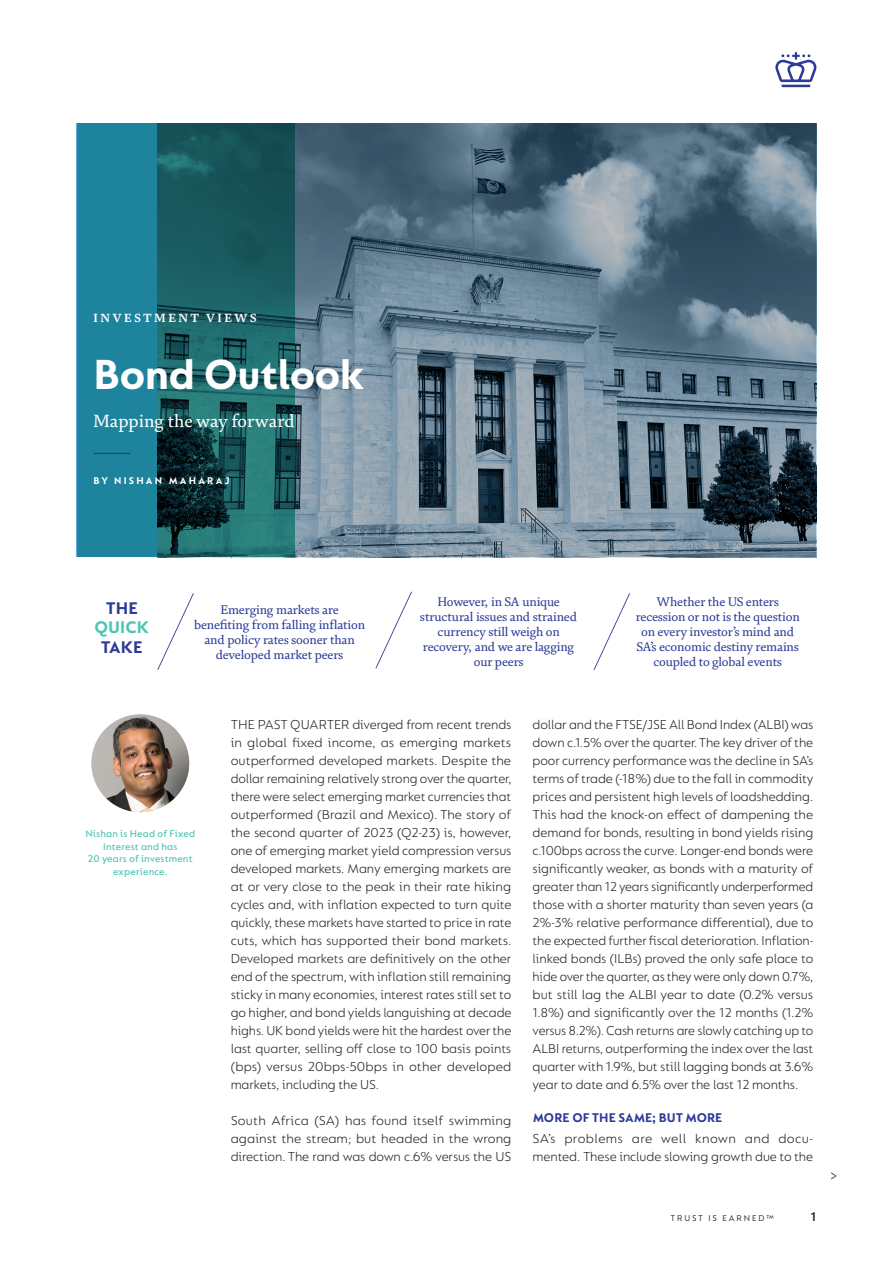
<style>
.page{position:relative;width:893px;height:1263px;background:#fff}
.page>*{position:absolute;margin:0;border:0;box-sizing:border-box;transform-origin:0 0}
.Article_Headline{font:700 45px "FS Lucas";letter-spacing:-.01em;color:#fff}
.Article_Intro{font:18px "FS Brabo";color:#fff}
.Quick_Take_Head{font:700 18px/19.5px "FS Lucas";letter-spacing:.005em;color:#2c3b97;text-align:center}
.Body_Text{font:300 13.8px/18px "FS Lucas";letter-spacing:-.005em;color:#231f20;text-align:justify}
.Body_Text_-_1st_Paragraph{font:300 13.8px/18px "FS Lucas";color:#231f20;text-align:justify}
.Subhead{font:700 13.5px "FS Lucas";letter-spacing:.005em;color:#2c3b97}
.t1{font:600 13.5px "FS Lucas";color:#231f20}
.Quick_Take_Text{font:12.75px/15px "FS Brabo";letter-spacing:-.015em;color:#2c3b97;text-align:center}
.Strap{font:700 12px "FS Brabo";letter-spacing:.2em;color:#fff}
.Author_Bio{font:500 10.5px/12.8px "FS Lucas";letter-spacing:.015em;color:#49c5b1;text-align:center}
.Byline_Separator{font:700 10.5px "FS Lucas";letter-spacing:.21em;color:#fff}
.t2{font:9px "FS Lucas";letter-spacing:.21em;color:#231f20}
.s1{color:#49c5b1}
</style>
<div class="page">
<svg style="left:775px;top:52px;width:42px;height:35px"></svg>
<svg style="left:831px;top:1172px;width:5px;height:7px"></svg>
<svg style="left:294px;top:123px;width:522px;height:434px;background:#607788"></svg>
<img style="left:91px;top:714px;width:98px;height:98px;border-radius:49px">
<svg style="left:77px;top:123px;width:217px;height:434px;background:#1b6874"></svg>
<hr style="left:94px;top:453px;width:36px;height:1px;background:#2c3b97">
<svg style="left:157px;top:593px;width:37px;height:77px"></svg>
<svg style="left:375px;top:591px;width:37px;height:78px"></svg>
<svg style="left:593px;top:593px;width:37px;height:77px"></svg>
<p class="Strap" style="left:94px;top:308px;width:164px">INVESTMENT VIEWS</p>
<p class="Article_Headline" style="left:94px;top:348px;width:272px">Bond Outlook</p>
<p class="Article_Intro" style="left:94px;top:407px;width:203px">Mapping the way forward</p>
<p class="Byline_Separator" style="left:94px;top:474px;width:138px">BY NISHAN MAHARAJ</p>
<p class="Quick_Take_Head" style="left:94px;top:598px;width:56px">THE<br><span class="s1">QUICK<br></span>TAKE</p>
<p class="Quick_Take_Text" style="left:194px;top:601px;width:173px">Emerging markets are benefiting from falling inflation and policy rates sooner than developed market peers</p>
<p class="Quick_Take_Text" style="left:420px;top:594px;width:159px">However, in SA unique structural issues and strained currency still weigh on recovery, and we are lagging our peers</p>
<p class="Quick_Take_Text" style="left:636px;top:594px;width:166px">Whether the US enters recession or not is the question on every investor’s mind and<br>SA’s economic destiny remains coupled to global events</p>
<p class="Author_Bio" style="left:85px;top:827px;width:111px">Nishan is Head of Fixed<br>Interest and has<br>20 years of investment experience.</p>
<p class="Body_Text_-_1st_Paragraph" style="left:231px;top:716px;width:282px">THE PAST QUARTER diverged from recent trends in global fixed income, as emerging markets outperformed developed markets. Despite the dollar remaining relatively strong over the quarter, there were select emerging market currencies that outperformed (Brazil and Mexico). The story of the second quarter of 2023 (Q2-23) is, however, one of emerging market yield compression versus developed markets. Many emerging markets are at or very close to the peak in their rate hiking cycles and, with inflation expected to turn quite quickly, these markets have started to price in rate cuts, which has supported their bond markets.<br>Developed markets are definitively on the other end of the spectrum, with inflation still remaining sticky in many economies, interest rates still set to go higher, and bond yields languishing at decade highs. UK bond yields were hit the hardest over the last quarter, selling off close to 100 basis points (bps) versus 20bps-50bps in other developed markets, including the US.</p>
<p class="Body_Text" style="left:231px;top:1112px;width:282px">South Africa (SA) has found itself swimming against the stream; but headed in the wrong direction. The rand was down c.6% versus the US</p>
<p class="Body_Text" style="left:533px;top:716px;width:282px">dollar and the FTSE/JSE All Bond Index (ALBI) was down c.1.5% over the quarter. The key driver of the poor currency performance was the decline in SA’s terms of trade (-18%) due to the fall in commodity prices and persistent high levels of loadshedding.<br>This had the knock-on effect of dampening the demand for bonds, resulting in bond yields rising c.100bps across the curve. Longer-end bonds were significantly weaker, as bonds with a maturity of greater than 12 years significantly underperformed those with a shorter maturity than seven years (a 2%-3% relative performance differential), due to the expected further fiscal deterioration. Inflation&shy;linked bonds (ILBs) proved the only safe place to hide over the quarter, as they were only down 0.7%, but still lag the ALBI year to date (0.2% versus 1.8%) and significantly over the 12 months (1.2% versus 8.2%). Cash returns are slowly catching up to ALBI returns, outperforming the index over the last quarter with 1.9%, but still lagging bonds at 3.6% year to date and 6.5% over the last 12 months.</p>
<p class="Subhead" style="left:533px;top:1110px;width:191px">MORE OF THE SAME; BUT MORE</p>
<p class="Body_Text" style="left:533px;top:1130px;width:282px">SA’s problems are well known and docu&shy;mented. These include slowing growth due to the</p>
<p class="t2" style="left:670px;top:1213px;width:105px">TRUST IS EARNED™</p>
<p class="t1" style="left:810px;top:1209px;width:7px">1</p>
</div>
